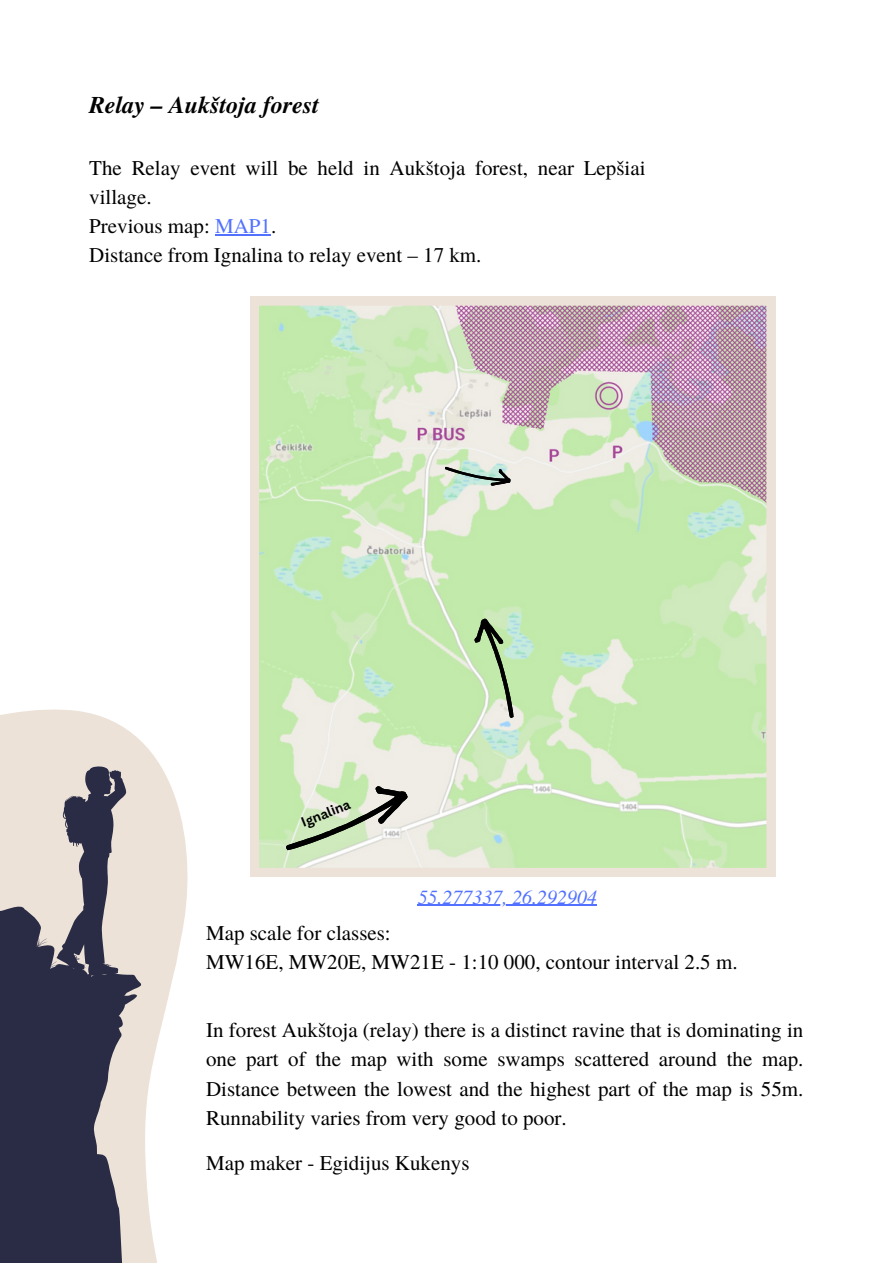
<style>
.page{position:relative;width:893px;height:1264px;background:#fff}
.page>*{position:absolute;margin:0;border:0;box-sizing:border-box;transform-origin:0 0}
.t1{font:italic 700 24px "Te X Gyre Termes";color:#000}
.t2{font:21px/29.2px "Te X Gyre Termes";color:#000}
.t3{font:italic 19.95px "Te X Gyre Termes";color:#5271ff}
.t4{font:700 13.2px "Canva Sans";color:#000}
.s1{color:#5271ff}
</style>
<div class="page">
<svg style="left:0;top:709px;width:515px;height:553px"></svg>
<svg style="left:250px;top:297px;width:525px;height:579px;background:#ccdebb"></svg>
<svg style="left:278px;top:776px;width:136px;height:88px;background:#c8d6bb"></svg>
<svg style="left:469px;top:615px;width:55px;height:107px;background:#b2cfa6"></svg>
<hr style="left:417px;top:904px;width:180px;height:1px;background:#5271ff">
<svg style="left:443px;top:459px;width:69px;height:30px;background:#b7c9bd"></svg>
<svg style="left:0;top:902px;width:143px;height:360px;background:#575667"></svg>
<svg style="left:56px;top:765px;width:70px;height:210px;background:#8c888f"></svg>
<hr style="left:215px;top:234px;width:56px;height:1px;background:#5271ff">
<p class="t1" style="left:89px;top:87px;width:231px">Relay – Aukštoja forest</p>
<p class="t2" style="left:89px;top:152px;width:557px">The Relay event will be held in Aukštoja forest, near Lepšiai village.</p>
<p class="t2" style="left:89px;top:210px;width:189px">Previous map: <span class="s1">MAP1</span>.</p>
<p class="t2" style="left:89px;top:239px;width:393px">Distance from Ignalina to relay event – 17 km.</p>
<p class="t4" style="left:298px;top:814px;width:53px;rotate:-22deg">Ignalina</p>
<p class="t3" style="left:417px;top:882px;width:181px">55.277337, 26.292904</p>
<p class="t2" style="left:206px;top:917px;width:186px">Map scale for classes:</p>
<p class="t2" style="left:206px;top:946px;width:533px">MW16E, MW20E, MW21E - 1:10 000, contour interval 2.5 m.</p>
<p class="t2" style="left:206px;top:1014px;width:598px;text-align:justify">In forest Aukštoja (relay) there is a distinct ravine that is dominating in one part of the map with some swamps scattered around the map.<br>Distance between the lowest and the highest part of the map is 55m.<br>Runnability varies from very good to poor.</p>
<p class="t2" style="left:206px;top:1147px;width:265px">Map maker - Egidijus Kukenys</p>
</div>
